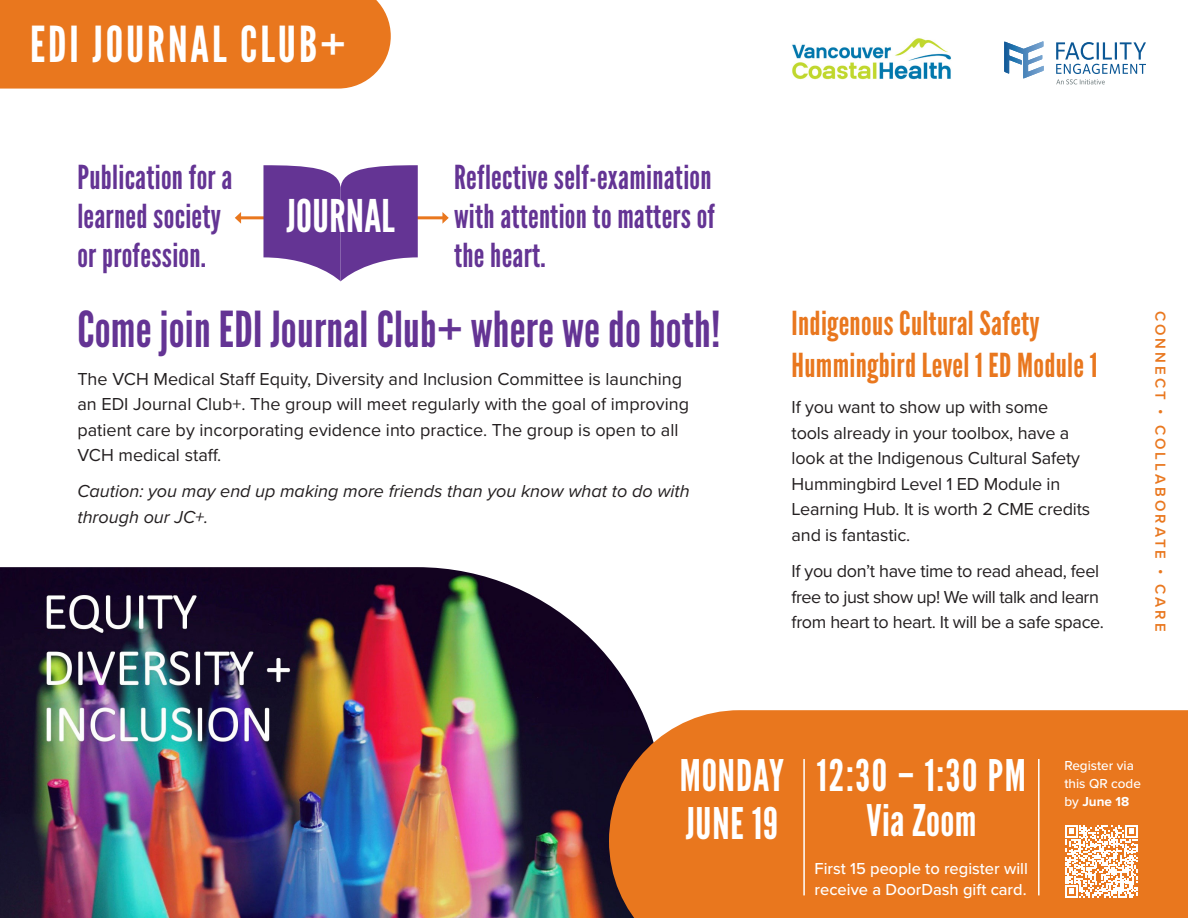
<style>
.page{position:relative;width:1188px;height:918px;background:#fff}
.page>*{position:absolute;margin:0;border:0;box-sizing:border-box;transform-origin:0 0}
.H0{font:49.5px "League Gothic";letter-spacing:.005em;color:#643494}
.Event_Category{font:49.5px "League Gothic";letter-spacing:.06em;color:#fff}
.H0-2{font:45px "League Gothic";letter-spacing:.01em;color:#fff}
.Catered_Event{font:43.5px/45px "League Gothic";letter-spacing:.02em;color:#fff;text-align:center}
.H0-3{font:33px/39px "League Gothic";letter-spacing:.01em;color:#643494}
.t1{font:33px/42px "League Gothic";letter-spacing:.01em;color:#e9771e}
.Body{font:18px/25.5px "Proxima Nova";letter-spacing:-.01em;color:#231f20}
.Body-2{font:italic 18px/25.5px "Proxima Nova";color:#231f20}
.Date_Time_Location{font:500 16.5px/21px "Proxima Nova";color:#fff}
.Connect_-_Collaborat{font:600 15px "Proxima Nova";letter-spacing:.2em;color:#e9771e}
.Date_Time_Location-2{font:500 13.5px/18px "Proxima Nova";color:#fff}
.s1{font-weight:700}
</style>
<div class="page">
<img style="left:0;top:567px;width:641px;height:351px">
<div style="left:609px;top:710px;width:579px;height:208px;background:#e9771e"></div>
<svg style="left:1004px;top:41px;width:40px;height:38px"></svg>
<svg style="left:1056px;top:42px;width:90px;height:42px"></svg>
<img style="left:792px;top:38px;width:159px;height:42px">
<hr style="left:803px;top:759px;width:2px;height:136px;background:#fff">
<hr style="left:1038px;top:759px;width:2px;height:136px;background:#fff">
<svg style="left:1065px;top:825px;width:73px;height:72px"></svg>
<hr style="left:240px;top:216px;width:38px;height:3px;background:#e9771e">
<svg style="left:235px;top:212px;width:6px;height:12px"></svg>
<hr style="left:406px;top:216px;width:37px;height:3px;background:#e9771e">
<svg style="left:442px;top:212px;width:7px;height:12px"></svg>
<div style="left:0;top:0;width:391px;height:89px;background:#e9771e"></div>
<svg style="left:263px;top:165px;width:155px;height:116px"></svg>
<p class="Event_Category" style="left:30px;top:16px;width:317px">EDI JOURNAL CLUB+</p>
<p class="H0-3" style="left:77px;top:159px;width:157px">Publication for a learned society or profession.</p>
<p class="H0-3" style="left:454px;top:159px;width:263px;text-align:justify">Reflective self-examination with attention to matters of the heart.</p>
<p class="H0-2" style="left:286px;top:190px;width:110px">JOURNAL</p>
<p class="H0" style="left:77px;top:301px;width:645px">Come join EDI Journal Club+ where we do both!</p>
<p class="Body" style="left:77px;top:365px;width:613px">The VCH Medical Staff Equity, Diversity and Inclusion Committee is launching an EDI Journal Club+. The group will meet regularly with the goal of improving patient care by incorporating evidence into practice. The group is open to all VCH medical staff.</p>
<p class="Body-2" style="left:77px;top:479px;width:614px">Caution: you may end up making more friends than you know what to do with through our JC+.</p>
<h2 class="t1" style="left:792px;top:303px;width:307px">Indigenous Cultural Safety<br>Hummingbird Level 1 ED Module 1</h2>
<p class="Body" style="left:792px;top:394px;width:300px">If you want to show up with some tools already in your toolbox, have a look at the Indigenous Cultural Safety<br>Hummingbird Level 1 ED Module in<br>Learning Hub. It is worth 2 CME credits and is fantastic.</p>
<p class="Body" style="left:792px;top:558px;width:314px">If you don’t have time to read ahead, feel free to just show up! We will talk and learn from heart to heart. It will be a safe space.</p>
<p class="Connect_-_Collaborat" style="left:1172px;top:311px;width:322px;rotate:90deg">CONNECT • COLLABORATE • CARE</p>
<p class="Catered_Event" style="left:680px;top:752px;width:106px;line-height:48px;text-align:left">MONDAY<br>JUNE 19</p>
<p class="Catered_Event" style="left:817px;top:754px;width:211px">12:30 – 1:30 PM<br>Via Zoom</p>
<p class="Date_Time_Location-2" style="left:1064px;top:756px;width:78px">Register via this QR code by <span class="s1">June 18</span></p>
<p class="Date_Time_Location" style="left:815px;top:859px;width:215px">First 15 people to register will receive a DoorDash gift card.</p>
</div>
